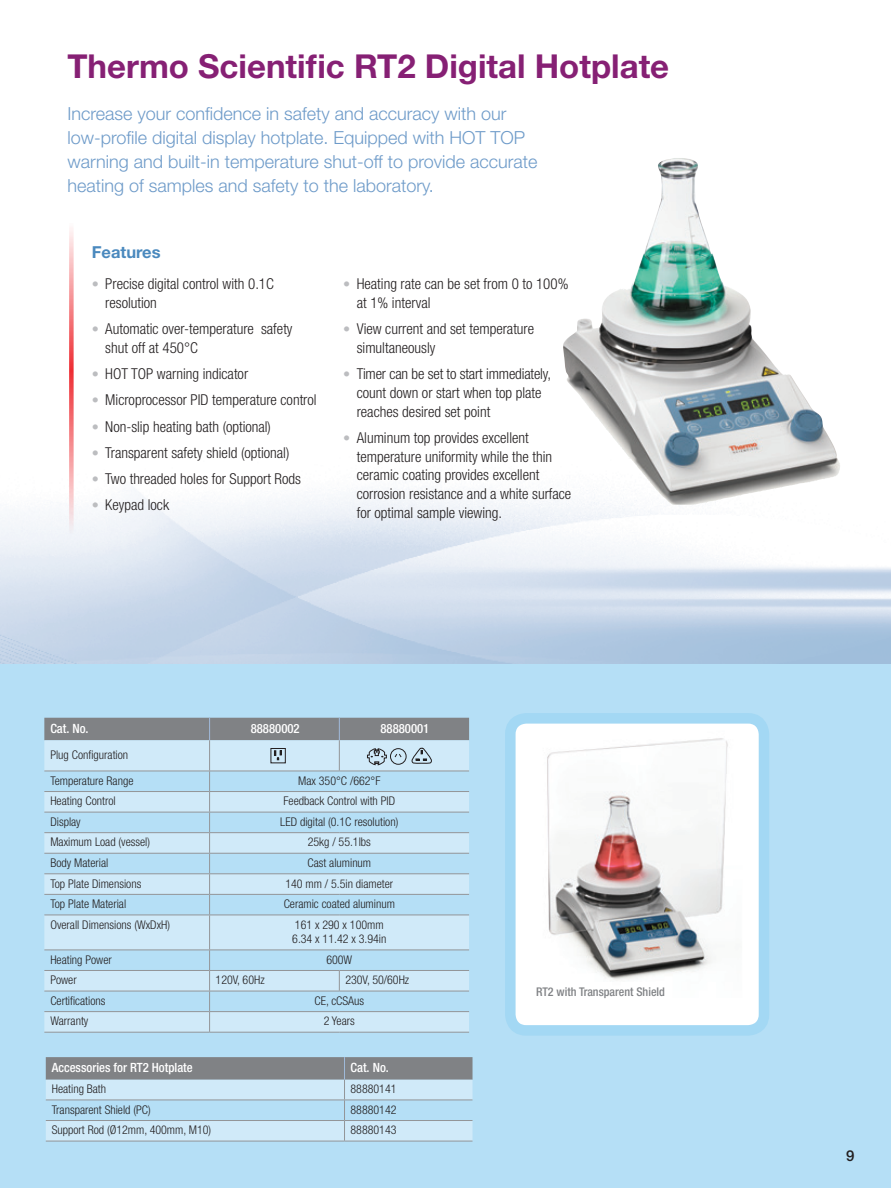
<style>
.page{position:relative;width:891px;height:1188px;background:#fff}
.page>*{position:absolute;margin:0;border:0;box-sizing:border-box;transform-origin:0 0}
.Product_Name_-_Page{font:700 33px "Helvetica Neue LT Std";color:#862074}
.Main_Body_Copy{font:300 18px/24px "Helvetica Neue LT Std";color:#6e9bc9}
.t1{font:100 condensed 18px "Helvetica Neue LT Std";color:#231f20}
.Blue_subhead{font:700 16.5px "Helvetica Neue LT Std";color:#4a89be}
.t2{font:300 condensed 15px/18.8px "Helvetica Neue LT Std";color:#231f20}
.t3{font:500 15px "Helvetica Neue LT Std";color:#231f20}
.Table_header{font:500 condensed 12.75px "Helvetica Neue LT Std";color:#fff}
.Table_body{font:300 condensed 12px/14.4px "Helvetica Neue LT Std";color:#231f20}
.photo_caption{font:500 condensed 12px "Helvetica Neue LT Std";color:#808285}
.s1{font-size:14.25px;color:#bcbdc0}
</style>
<div class="page">
<img style="left:0;top:158px;width:891px;height:506px">
<div style="left:0;top:664px;width:891px;height:524px;background:#b5dff6"></div>
<img style="left:562px;top:158px;width:112px;height:321px">
<svg style="left:46px;top:1057px;width:427px;height:84px"></svg>
<hr style="left:46px;top:1141px;width:299px;height:1px;background:#939598">
<hr style="left:345px;top:1141px;width:128px;height:1px;background:#939598">
<div style="left:510px;top:718px;width:254px;height:312px;background:#fff;border-radius:16px"></div>
<img style="left:516px;top:724px;width:242px;height:256px">
<div style="left:505px;top:713px;width:264px;height:323px;border:10px solid #a3d8f4;border-radius:16px"></div>
<svg style="left:44px;top:740px;width:425px;height:292px;fill:#d0eaf9"></svg>
<div style="left:44px;top:718px;width:425px;height:22px;background:#808285"></div>
<hr style="left:209px;top:740px;width:1px;height:31px;background:#939598">
<hr style="left:339px;top:740px;width:1px;height:31px;background:#939598">
<hr style="left:44px;top:771px;width:166px;height:1px;background:#939598">
<hr style="left:210px;top:771px;width:129px;height:1px;background:#939598">
<hr style="left:339px;top:771px;width:130px;height:1px;background:#939598">
<hr style="left:44px;top:791px;width:166px;height:1px;background:#939598">
<hr style="left:210px;top:791px;width:129px;height:1px;background:#939598">
<hr style="left:339px;top:791px;width:130px;height:1px;background:#939598">
<hr style="left:44px;top:812px;width:166px;height:1px;background:#939598">
<hr style="left:210px;top:812px;width:129px;height:1px;background:#939598">
<hr style="left:339px;top:812px;width:130px;height:1px;background:#939598">
<hr style="left:44px;top:832px;width:166px;height:1px;background:#939598">
<hr style="left:210px;top:832px;width:129px;height:1px;background:#939598">
<hr style="left:339px;top:832px;width:130px;height:1px;background:#939598">
<hr style="left:44px;top:853px;width:166px;height:1px;background:#939598">
<hr style="left:210px;top:853px;width:129px;height:1px;background:#939598">
<hr style="left:339px;top:853px;width:130px;height:1px;background:#939598">
<hr style="left:44px;top:873px;width:166px;height:1px;background:#939598">
<hr style="left:210px;top:873px;width:129px;height:1px;background:#939598">
<hr style="left:339px;top:873px;width:130px;height:1px;background:#939598">
<hr style="left:44px;top:894px;width:166px;height:1px;background:#939598">
<hr style="left:210px;top:894px;width:129px;height:1px;background:#939598">
<svg style="left:209px;top:771px;width:1px;height:144px"></svg>
<hr style="left:339px;top:894px;width:130px;height:1px;background:#939598">
<hr style="left:44px;top:915px;width:166px;height:1px;background:#939598">
<hr style="left:210px;top:915px;width:129px;height:1px;background:#939598">
<hr style="left:209px;top:915px;width:1px;height:35px;background:#939598">
<hr style="left:339px;top:915px;width:130px;height:1px;background:#939598">
<hr style="left:44px;top:950px;width:166px;height:1px;background:#939598">
<hr style="left:210px;top:950px;width:129px;height:1px;background:#939598">
<hr style="left:339px;top:950px;width:130px;height:1px;background:#939598">
<hr style="left:44px;top:970px;width:166px;height:1px;background:#939598">
<hr style="left:210px;top:970px;width:129px;height:1px;background:#939598">
<hr style="left:339px;top:970px;width:130px;height:1px;background:#939598">
<svg style="left:339px;top:971px;width:1px;height:20px"></svg>
<hr style="left:44px;top:991px;width:166px;height:1px;background:#939598">
<hr style="left:210px;top:991px;width:129px;height:1px;background:#939598">
<hr style="left:339px;top:991px;width:130px;height:1px;background:#939598">
<hr style="left:44px;top:1011px;width:166px;height:1px;background:#939598">
<hr style="left:210px;top:1011px;width:129px;height:1px;background:#939598">
<svg style="left:209px;top:950px;width:1px;height:82px"></svg>
<hr style="left:339px;top:1011px;width:130px;height:1px;background:#939598">
<hr style="left:44px;top:1032px;width:166px;height:1px;background:#939598">
<hr style="left:210px;top:1032px;width:129px;height:1px;background:#939598">
<hr style="left:339px;top:1032px;width:130px;height:1px;background:#939598">
<div style="left:270px;top:748px;width:16px;height:15px;border:1px solid #231f20"></div>
<svg style="left:274px;top:751px;width:7px;height:9px"></svg>
<div style="left:390px;top:748px;width:17px;height:17px;border:1px solid #231f20;border-radius:50%"></div>
<svg style="left:395px;top:754px;width:7px;height:3px"></svg>
<svg style="left:410px;top:747px;width:25px;height:18px"></svg>
<svg style="left:367px;top:748px;width:20px;height:18px"></svg>
<svg style="left:69px;top:223px;width:5px;height:315px"></svg>
<p class="Product_Name_-_Page" style="left:68px;top:45px;width:603px">Thermo Scientific RT2 Digital Hotplate</p>
<p class="Main_Body_Copy" style="left:68px;top:101px;width:472px">Increase your confidence in safety and accuracy with our low-profile digital display hotplate. Equipped with HOT TOP warning and built-in temperature shut-off to provide accurate heating of samples and safety to the laboratory.</p>
<p class="Blue_subhead" style="left:92px;top:242px;width:70px">Features</p>
<p class="t2" style="left:105px;top:274px;width:170px;text-indent:-13px"><span class="s1">•</span> Precise digital control with 0.1C resolution</p>
<p class="t2" style="left:105px;top:319px;width:189px;text-indent:-13px"><span class="s1">•</span> Automatic over-temperature safety shut off at 450°C</p>
<p class="t2" style="left:92px;top:364px;width:158px"><span class="s1">•</span> HOT TOP warning indicator</p>
<p class="t2" style="left:92px;top:391px;width:226px"><span class="s1">•</span> Microprocessor PID temperature control</p>
<p class="t2" style="left:92px;top:417px;width:181px"><span class="s1">•</span> Non-slip heating bath (optional)</p>
<p class="t2" style="left:92px;top:443px;width:199px"><span class="s1">•</span> Transparent safety shield (optional)</p>
<p class="t2" style="left:92px;top:469px;width:211px"><span class="s1">•</span> Two threaded holes for Support Rods</p>
<p class="t2" style="left:92px;top:496px;width:79px"><span class="s1">•</span> Keypad lock</p>
<p class="t2" style="left:357px;top:274px;width:213px;text-indent:-14px"><span class="s1">•</span> Heating rate can be set from 0 to 100% at 1% interval</p>
<p class="t2" style="left:357px;top:319px;width:179px;text-indent:-14px"><span class="s1">•</span> View current and set temperature simultaneously</p>
<p class="t2" style="left:357px;top:364px;width:196px;text-indent:-14px"><span class="s1">•</span> Timer can be set to start immediately, count down or start when top plate reaches desired set point</p>
<p class="t2" style="left:357px;top:428px;width:216px;text-indent:-14px"><span class="s1">•</span> Aluminum top provides excellent temperature uniformity while the thin ceramic coating provides excellent corrosion resistance and a white surface for optimal sample viewing.</p>
<p class="Table_header" style="left:50px;top:721px;width:40px">Cat. No.</p>
<p class="Table_header" style="left:251px;top:721px;width:50px">88880002</p>
<p class="Table_header" style="left:380px;top:721px;width:50px">88880001</p>
<p class="Table_body" style="left:50px;top:747px;width:79px">Plug Configuration</p>
<p class="Table_body" style="left:50px;top:773px;width:85px">Temperature Range</p>
<p class="Table_body" style="left:298px;top:773px;width:84px">Max 350°C /662°F</p>
<p class="Table_body" style="left:50px;top:794px;width:67px">Heating Control</p>
<p class="Table_body" style="left:284px;top:794px;width:113px">Feedback Control with PID</p>
<p class="Table_body" style="left:50px;top:814px;width:32px">Display</p>
<p class="Table_body" style="left:280px;top:814px;width:120px">LED digital (0.1C resolution)</p>
<p class="Table_body" style="left:50px;top:835px;width:101px">Maximum Load (vessel)</p>
<p class="Table_body" style="left:308px;top:835px;width:65px">25kg / 55.1lbs</p>
<p class="Table_body" style="left:50px;top:856px;width:59px">Body Material</p>
<p class="Table_body" style="left:307px;top:856px;width:65px">Cast aluminum</p>
<p class="Table_body" style="left:50px;top:876px;width:93px">Top Plate Dimensions</p>
<p class="Table_body" style="left:285px;top:876px;width:109px">140 mm / 5.5in diameter</p>
<p class="Table_body" style="left:50px;top:897px;width:77px">Top Plate Material</p>
<p class="Table_body" style="left:284px;top:897px;width:113px">Ceramic coated aluminum</p>
<p class="Table_body" style="left:50px;top:917px;width:121px">Overall Dimensions (WxDxH)</p>
<p class="Table_body" style="left:292px;top:917px;width:96px">161 x 290 x 100mm<br>6.34 x 11.42 x 3.94in</p>
<p class="Table_body" style="left:50px;top:952px;width:63px">Heating Power</p>
<p class="Table_body" style="left:326px;top:952px;width:27px">600W</p>
<p class="Table_body" style="left:50px;top:973px;width:28px">Power</p>
<p class="Table_body" style="left:216px;top:973px;width:51px">120V, 60Hz</p>
<p class="Table_body" style="left:345px;top:973px;width:65px">230V, 50/60Hz</p>
<p class="Table_body" style="left:50px;top:993px;width:57px">Certifications</p>
<p class="Table_body" style="left:314px;top:993px;width:51px">CE, cCSAus</p>
<p class="Table_body" style="left:50px;top:1014px;width:40px">Warranty</p>
<p class="Table_body" style="left:324px;top:1014px;width:33px">2 Years</p>
<p class="Table_header" style="left:52px;top:1060px;width:142px">Accessories for RT2 Hotplate</p>
<p class="Table_header" style="left:351px;top:1060px;width:40px">Cat. No.</p>
<p class="Table_body" style="left:52px;top:1082px;width:56px">Heating Bath</p>
<p class="Table_body" style="left:351px;top:1082px;width:48px">88880141</p>
<p class="Table_body" style="left:52px;top:1102px;width:101px">Transparent Shield (PC)</p>
<p class="Table_body" style="left:351px;top:1102px;width:48px">88880142</p>
<p class="Table_body" style="left:52px;top:1123px;width:161px">Support Rod (Ø12mm, 400mm, M10)</p>
<p class="Table_body" style="left:351px;top:1123px;width:48px">88880143</p>
<p class="photo_caption" style="left:536px;top:984px;width:130px">RT2 with Transparent Shield</p>
<p class="t1" style="left:842px;top:1144px;width:10px">9</p>
<p class="t3" style="left:846px;top:1146px;width:10px">9</p>
</div>
